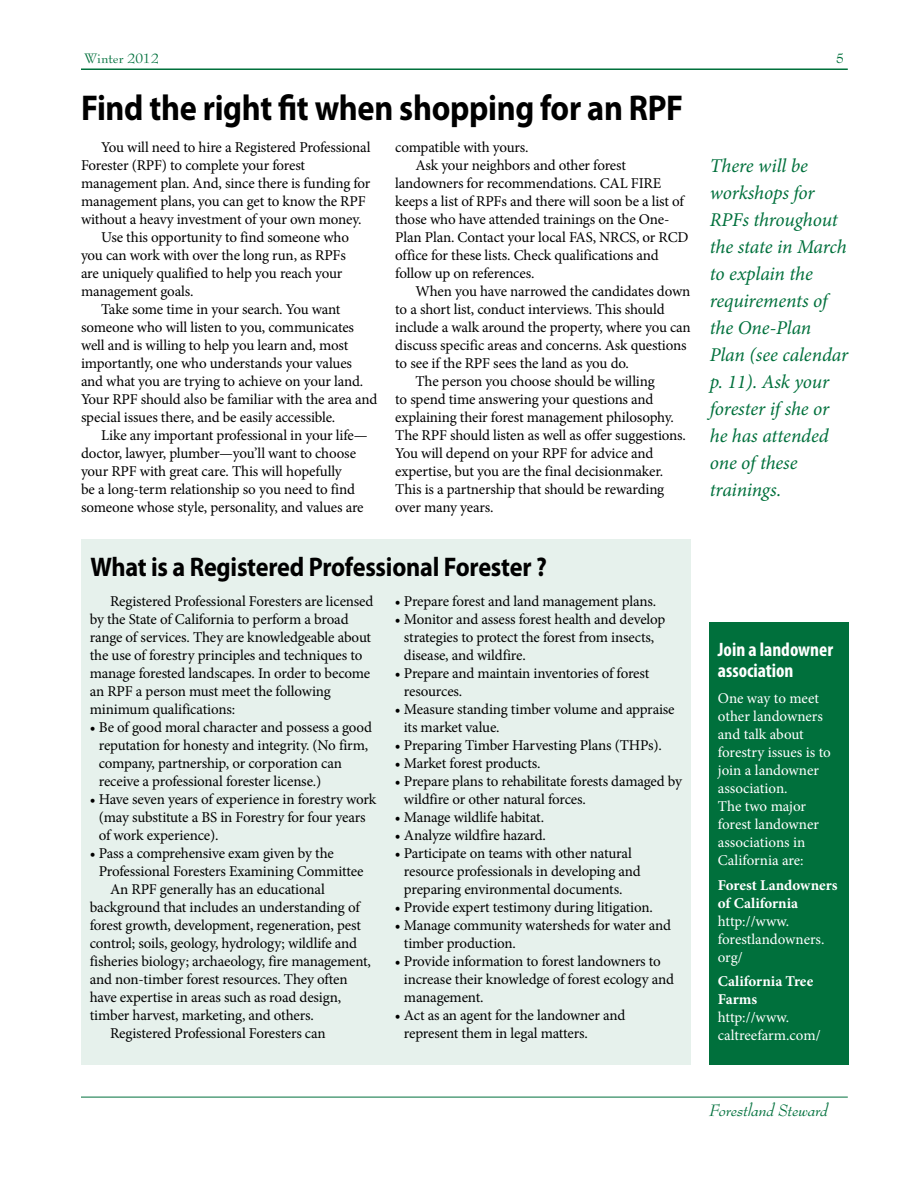
<style>
.page{position:relative;width:918px;height:1188px;background:#fff}
.page>*{position:absolute;margin:0;border:0;box-sizing:border-box;transform-origin:0 0}
.t1{font:700 36px "Myriad Pro";letter-spacing:-.01em;color:#000;scale:.9 1}
.t2{font:700 27px "Myriad Pro";letter-spacing:-.01em;color:#000;scale:.9 1}
.t3{font:italic 19.5px/27px "Minion Pro";letter-spacing:-.01em;color:#00703c}
.t4{font:700 condensed 19.5px/21px "Myriad Pro";color:#fff}
.t5{font:italic 18px "Bernhard Modern Std";color:#00703c}
.t6{font:15px/18px "Minion Pro";letter-spacing:-.015em;color:#000}
.t7{font:15px/18px "Minion Pro";letter-spacing:-.005em;color:#fff}
.t8{font:700 15px/18px "Minion Pro";color:#fff}
.t9{font:15px "Bernhard Modern Std";color:#00703c}
</style>
<div class="page">
<hr style="left:81px;top:1097px;width:767px;height:1px;background:#00703c">
<hr style="left:81px;top:68px;width:767px;height:2px;background:#00703c">
<div style="left:81px;top:539px;width:610px;height:525px;background:#e6f1ec"></div>
<div style="left:709px;top:622px;width:139px;height:442px;background:#00703c"></div>
<p class="t9" style="left:84px;top:50px;width:76px">Winter 2012</p>
<p class="t9" style="left:836px;top:50px;width:10px">5</p>
<h1 class="t1" style="left:81px;top:84px;width:671px">Find the right fit when shopping for an RPF</h1>
<p class="t6" style="left:101px;top:139px;width:271px">You will need to hire a Registered Professional</p>
<p class="t6" style="left:81px;top:157px;width:226px">Forester (RPF) to complete your forest</p>
<p class="t6" style="left:81px;top:175px;width:291px">management plan. And, since there is funding for</p>
<p class="t6" style="left:81px;top:193px;width:286px">management plans, you can get to know the RPF</p>
<p class="t6" style="left:81px;top:211px;width:282px">without a heavy investment of your own money.</p>
<p class="t6" style="left:101px;top:229px;width:249px">Use this opportunity to find someone who</p>
<p class="t6" style="left:81px;top:247px;width:266px">you can work with over the long run, as RPFs</p>
<p class="t6" style="left:81px;top:265px;width:263px">are uniquely qualified to help you reach your</p>
<p class="t6" style="left:81px;top:283px;width:114px">management goals.</p>
<p class="t6" style="left:101px;top:301px;width:241px">Take some time in your search. You want</p>
<p class="t6" style="left:81px;top:319px;width:275px">someone who will listen to you, communicates</p>
<p class="t6" style="left:81px;top:337px;width:269px">well and is willing to help you learn and, most</p>
<p class="t6" style="left:81px;top:355px;width:273px">importantly, one who understands your values</p>
<p class="t6" style="left:81px;top:373px;width:284px">and what you are trying to achieve on your land.</p>
<p class="t6" style="left:81px;top:391px;width:298px">Your RPF should also be familiar with the area and</p>
<p class="t6" style="left:81px;top:409px;width:256px">special issues there, and be easily accessible.</p>
<p class="t6" style="left:101px;top:427px;width:268px">Like any important professional in your life—</p>
<p class="t6" style="left:81px;top:445px;width:277px">doctor, lawyer, plumber—you’ll want to choose</p>
<p class="t6" style="left:81px;top:463px;width:262px">your RPF with great care. This will hopefully</p>
<p class="t6" style="left:81px;top:481px;width:276px">be a long-term relationship so you need to find</p>
<p class="t6" style="left:81px;top:499px;width:284px">someone whose style, personality, and values are</p>
<p class="t6" style="left:395px;top:139px;width:135px">compatible with yours.</p>
<p class="t6" style="left:416px;top:157px;width:212px">Ask your neighbors and other forest</p>
<p class="t6" style="left:395px;top:175px;width:268px">landowners for recommendations. CAL FIRE</p>
<p class="t6" style="left:395px;top:193px;width:290px">keeps a list of RPFs and there will soon be a list of</p>
<p class="t6" style="left:395px;top:211px;width:276px">those who have attended trainings on the One-</p>
<p class="t6" style="left:395px;top:229px;width:295px">Plan Plan. Contact your local FAS, NRCS, or RCD</p>
<p class="t6" style="left:395px;top:247px;width:265px">office for these lists. Check qualifications and</p>
<p class="t6" style="left:395px;top:265px;width:141px">follow up on references.</p>
<p class="t6" style="left:416px;top:283px;width:276px">When you have narrowed the candidates down</p>
<p class="t6" style="left:395px;top:301px;width:271px">to a short list, conduct interviews. This should</p>
<p class="t6" style="left:395px;top:319px;width:297px">include a walk around the property, where you can</p>
<p class="t6" style="left:395px;top:337px;width:293px">discuss specific areas and concerns. Ask questions</p>
<p class="t6" style="left:395px;top:355px;width:235px">to see if the RPF sees the land as you do.</p>
<p class="t6" style="left:416px;top:373px;width:241px">The person you choose should be willing</p>
<p class="t6" style="left:395px;top:391px;width:260px">to spend time answering your questions and</p>
<p class="t6" style="left:395px;top:409px;width:280px">explaining their forest management philosophy.</p>
<p class="t6" style="left:395px;top:427px;width:292px">The RPF should listen as well as offer suggestions.</p>
<p class="t6" style="left:395px;top:445px;width:260px">You will depend on your RPF for advice and</p>
<p class="t6" style="left:395px;top:463px;width:269px">expertise, but you are the final decisionmaker.</p>
<p class="t6" style="left:395px;top:481px;width:271px">This is a partnership that should be rewarding</p>
<p class="t6" style="left:395px;top:499px;width:100px">over many years.</p>
<h3 class="t3" style="left:710px;top:152px;width:140px">There will be workshops for<br>RPFs throughout the state in March to explain the requirements of the One-Plan<br>Plan (see calendar p. 11). Ask your forester if she or he has attended one of these trainings.</h3>
<h2 class="t2" style="left:90px;top:549px;width:509px">What is a Registered Professional Forester ?</h2>
<p class="t6" style="left:90px;top:593px;width:285px;text-indent:20px">Registered Professional Foresters are licensed by the State of California to perform a broad range of services. They are knowledgeable about the use of forestry principles and techniques to manage forested landscapes. In order to become an RPF a person must meet the following minimum qualifications:</p>
<p class="t6" style="left:99px;top:719px;width:275px;text-indent:-9px">• Be of good moral character and possess a good reputation for honesty and integrity. (No firm, company, partnership, or corporation can receive a professional forester license.)</p>
<p class="t6" style="left:99px;top:791px;width:279px;text-indent:-9px">• Have seven years of experience in forestry work (may substitute a BS in Forestry for four years of work experience).</p>
<p class="t6" style="left:90px;top:845px;width:246px">• Pass a comprehensive exam given by the</p>
<p class="t6" style="left:99px;top:863px;width:266px">Professional Foresters Examining Committee</p>
<p class="t6" style="left:110px;top:881px;width:216px">An RPF generally has an educational</p>
<p class="t6" style="left:90px;top:899px;width:272px">background that includes an understanding of</p>
<p class="t6" style="left:90px;top:917px;width:273px">forest growth, development, regeneration, pest</p>
<p class="t6" style="left:90px;top:935px;width:269px">control; soils, geology, hydrology; wildlife and</p>
<p class="t6" style="left:90px;top:953px;width:283px">fisheries biology; archaeology, fire management,</p>
<p class="t6" style="left:90px;top:971px;width:259px">and non-timber forest resources. They often</p>
<p class="t6" style="left:90px;top:989px;width:253px">have expertise in areas such as road design,</p>
<p class="t6" style="left:90px;top:1007px;width:226px">timber harvest, marketing, and others.</p>
<p class="t6" style="left:110px;top:1025px;width:217px">Registered Professional Foresters can</p>
<p class="t6" style="left:395px;top:593px;width:263px">• Prepare forest and land management plans.</p>
<p class="t6" style="left:404px;top:611px;width:263px;text-indent:-9px">• Monitor and assess forest health and develop strategies to protect the forest from insects, disease, and wildfire.</p>
<p class="t6" style="left:404px;top:665px;width:247px;text-indent:-9px">• Prepare and maintain inventories of forest resources.</p>
<p class="t6" style="left:404px;top:701px;width:272px;text-indent:-9px">• Measure standing timber volume and appraise its market value.</p>
<p class="t6" style="left:395px;top:737px;width:268px">• Preparing Timber Harvesting Plans (THPs).</p>
<p class="t6" style="left:395px;top:755px;width:147px">• Market forest products.</p>
<p class="t6" style="left:404px;top:773px;width:280px;text-indent:-9px">• Prepare plans to rehabilitate forests damaged by wildfire or other natural forces.</p>
<p class="t6" style="left:395px;top:809px;width:151px">• Manage wildlife habitat.</p>
<p class="t6" style="left:395px;top:827px;width:153px">• Analyze wildfire hazard.</p>
<p class="t6" style="left:404px;top:845px;width:238px;text-indent:-9px">• Participate on teams with other natural resource professionals in developing and preparing environmental documents.</p>
<p class="t6" style="left:395px;top:899px;width:260px">• Provide expert testimony during litigation.</p>
<p class="t6" style="left:404px;top:917px;width:269px;text-indent:-9px">• Manage community watersheds for water and timber production.</p>
<p class="t6" style="left:404px;top:953px;width:272px;text-indent:-9px">• Provide information to forest landowners to increase their knowledge of forest ecology and management.</p>
<p class="t6" style="left:404px;top:1007px;width:223px;text-indent:-9px">• Act as an agent for the landowner and represent them in legal matters.</p>
<h3 class="t4" style="left:718px;top:638px;width:117px">Join a landowner association</h3>
<p class="t7" style="left:718px;top:689px;width:114px">One way to meet other landowners and talk about forestry issues is to join a landowner association.<br>The two major forest landowner associations in<br>California are:</p>
<p class="t8" style="left:718px;top:876px;width:121px">Forest Landowners of California</p>
<p class="t7" style="left:718px;top:912px;width:108px">http://www. forestlandowners. org/</p>
<p class="t8" style="left:718px;top:972px;width:97px">California Tree<br>Farms</p>
<p class="t7" style="left:718px;top:1008px;width:104px">http://www. caltreefarm.com/</p>
<p class="t5" style="left:709px;top:1101px;width:120px">Forestland Steward</p>
</div>
